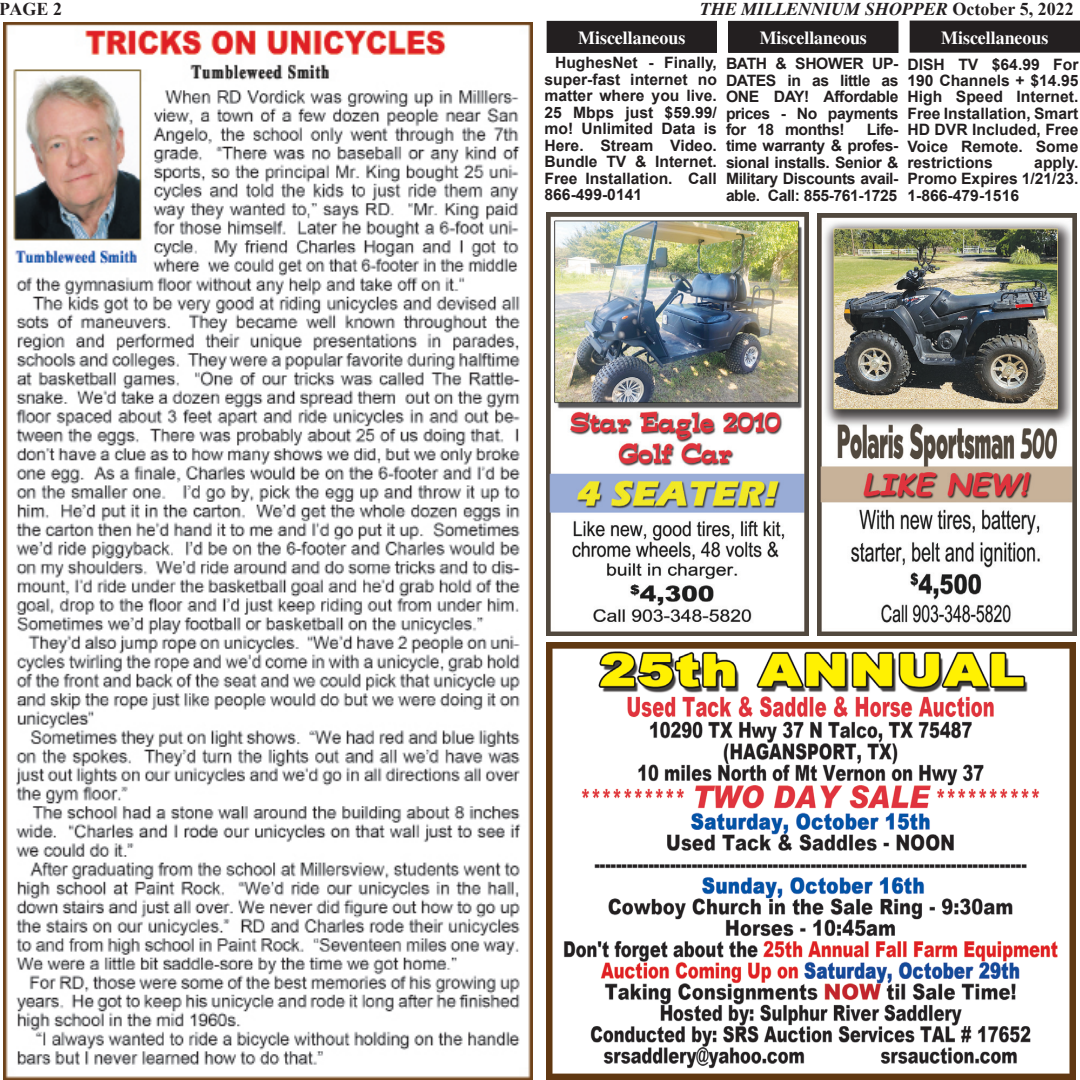
<style>
.page{position:relative;width:1080px;height:1080px;background:#fff}
.page>*{position:absolute;margin:0;border:0;box-sizing:border-box;transform-origin:0 0}
.t1{font:700 18.6px "Times";color:#fff;scale:.96 1}
.t2{font:italic 700 18px "Times New Roman";color:#231f20}
.t3{font:700 18px "Times New Roman";color:#231f20}
.t4{font:700 15.75px/16.5px "Arial";color:#231f20;text-align:justify}
.s1{font-style:normal}
</style>
<div class="page">
<div style="left:547px;top:21px;width:169px;height:31px;background:#231f20"></div>
<div style="left:547px;top:21px;width:170px;height:32px;border:1px solid #231f20"></div>
<img style="left:3px;top:22px;width:529px;height:1058px">
<img style="left:546px;top:642px;width:530px;height:438px">
<img style="left:818px;top:214px;width:258px;height:422px">
<img style="left:546px;top:213px;width:263px;height:423px">
<div style="left:729px;top:21px;width:169px;height:31px;background:#231f20"></div>
<div style="left:728px;top:21px;width:171px;height:32px;border:1px solid #231f20"></div>
<div style="left:910px;top:21px;width:169px;height:31px;background:#231f20"></div>
<div style="left:910px;top:21px;width:170px;height:32px;border:1px solid #231f20"></div>
<p class="t3" style="left:0;top:-4px;width:64px">PAGE 2</p>
<p class="t2" style="left:700px;top:-2px;width:375px">THE MILLENNIUM SHOPPER <span class="s1">October 5, 2022</span></p>
<p class="t1" style="left:578px;top:27px;width:113px">Miscellaneous</p>
<p class="t1" style="left:760px;top:27px;width:113px">Miscellaneous</p>
<p class="t1" style="left:941px;top:27px;width:113px">Miscellaneous</p>
<p class="t4" style="left:544px;top:55px;width:174px;text-indent:11px">HughesNet - Finally, super-fast internet no matter where you live.<br>25 Mbps just $59.99/ mo! Unlimited Data is Here. Stream Video.<br>Bundle TV &amp; Internet.<br>Free Installation. Call 866-499-0141</p>
<p class="t4" style="left:726px;top:56px;width:174px">BATH &amp; SHOWER UP-DATES in as little as ONE DAY! Affordable prices - No payments for 18 months!</p>
<p class="t4" style="left:908px;top:56px;width:173px">DISH TV $64.99 For 190 Channels + $14.95<br>High Speed Internet.<br>Free Installation, Smart HD DVR Included, Free Voice Remote. Some restrictions</p>
<p class="t4" style="left:726px;top:122px;width:174px;text-indent:141px">Life&shy;time warranty &amp; profes&shy;sional installs. Senior &amp; Military Discounts avail&shy;able. Call: 855-761-1725</p>
<p class="t4" style="left:908px;top:155px;width:173px;text-indent:127px">apply.<br>Promo Expires 1/21/23.<br>1-866-479-1516</p>
</div>
